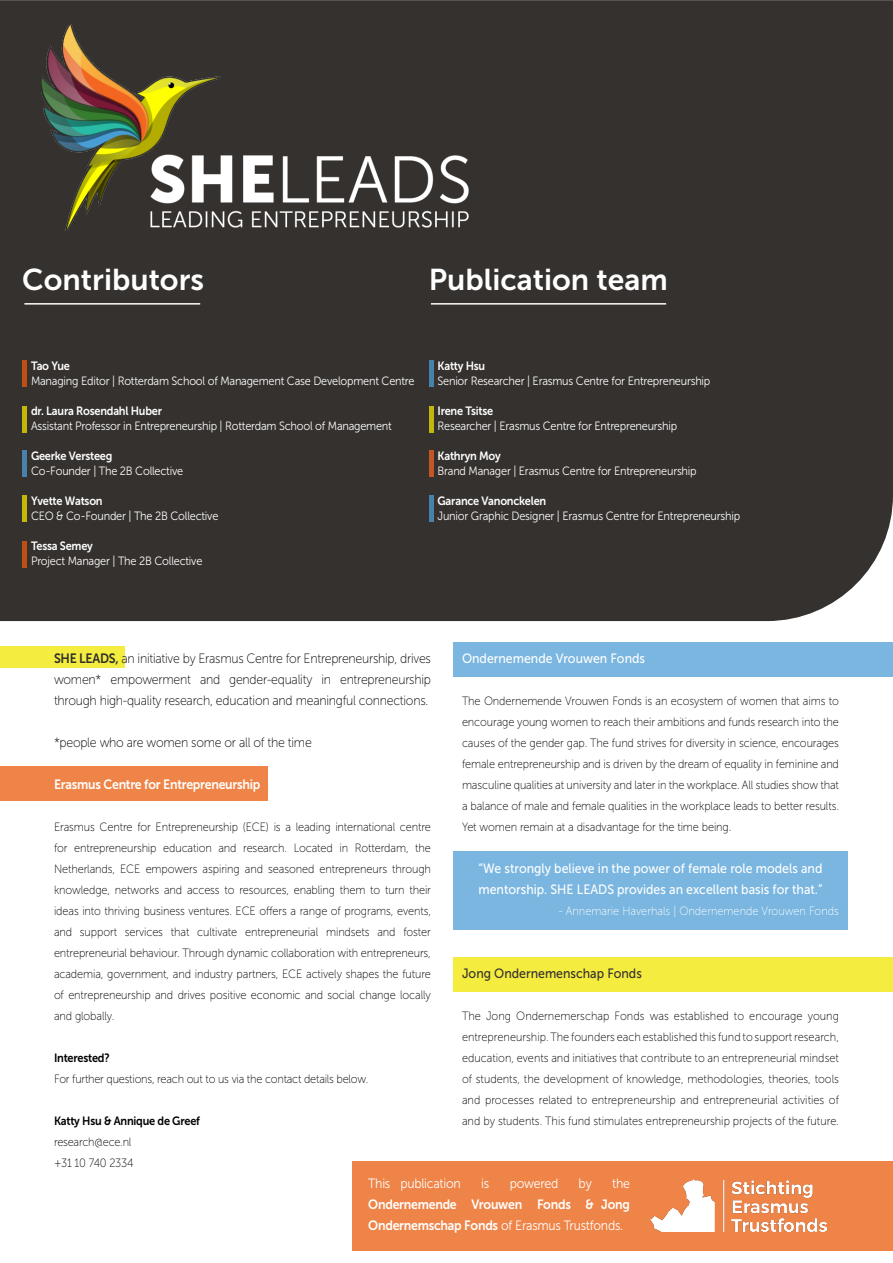
<style>
.page{position:relative;width:893px;height:1263px;background:#fff}
.page>*{position:absolute;margin:0;border:0;box-sizing:border-box;transform-origin:0 0}
.t1{font:30px "Museo Sans 700";color:#fff}
.t2{font:13.5px/21px "Museo Sans 100";letter-spacing:-.02em;color:#000;text-align:justify;scale:.91 1}
.t3{font:13.5px/21px "Museo Sans 500";color:#fff;scale:.91 1}
.t4{font:13.5px "Museo Sans 300";letter-spacing:-.02em;color:#fff;scale:.91 1}
.t5{font:13.5px "Museo Sans 700";letter-spacing:-.02em;color:#fff;scale:.91 1}
.t6{font:13.5px "Museo Sans 500";color:#35312e;scale:.91 1}
.t7{font:12px/21px "Museo Sans 100";letter-spacing:-.01em;color:#000;text-align:justify;scale:.91 1}
.t8{font:12px "Museo Sans 300";letter-spacing:-.02em;color:#fff;scale:.91 1}
.t9{font:12px "Museo Sans 700";letter-spacing:-.02em;color:#fff;scale:.91 1}
.t10{font:12px "Museo Sans 100";color:#fff;scale:.91 1}
.t11{font:12px "Museo Sans 700";letter-spacing:-.02em;color:#000;scale:.91 1}
.s1{font-family:"Museo Sans 700";color:#2d2d2c}
.s2{font-family:"Museo Sans 700"}
</style>
<div class="page">
<div style="left:0;top:0;width:893px;height:621px;background:#35312e"></div>
<div style="left:22px;top:361px;width:5px;height:26px;background:#bc5013"></div>
<hr style="left:24px;top:303px;width:176px;height:2px;background:#fff">
<div style="left:22px;top:406px;width:5px;height:26px;background:#c2b80b"></div>
<div style="left:22px;top:450px;width:5px;height:26px;background:#4782ab"></div>
<img style="left:41px;top:24px;width:428px;height:207px">
<div style="left:453px;top:851px;width:394px;height:79px;background:#7ab6e0"></div>
<div style="left:453px;top:958px;width:440px;height:34px;background:#f5ec40"></div>
<div style="left:0;top:646px;width:124px;height:22px;background:#f5ec40"></div>
<div style="left:0;top:767px;width:268px;height:34px;background:#ef8448"></div>
<div style="left:453px;top:643px;width:440px;height:34px;background:#7ab6e0"></div>
<div style="left:353px;top:1161px;width:540px;height:90px;background:#ef8448"></div>
<img style="left:650px;top:1180px;width:176px;height:51px">
<div style="left:22px;top:541px;width:5px;height:26px;background:#bc5013"></div>
<div style="left:22px;top:495px;width:5px;height:27px;background:#c2b80b"></div>
<hr style="left:431px;top:303px;width:235px;height:2px;background:#fff">
<hr style="left:429px;top:361px;width:4px;height:26px;background:#4782ab">
<hr style="left:429px;top:406px;width:4px;height:26px;background:#c2b80b">
<hr style="left:429px;top:450px;width:4px;height:26px;background:#c25624">
<hr style="left:429px;top:495px;width:4px;height:27px;background:#4782ab">
<h1 class="t1" style="left:22px;top:263px;width:183px">Contributors</h1>
<h1 class="t1" style="left:429px;top:263px;width:240px">Publication team</h1>
<p class="t9" style="left:31px;top:359px;width:44px">Tao Yue</p>
<p class="t8" style="left:31px;top:374px;width:423px">Managing Editor | Rotterdam School of Management Case Development Centre</p>
<p class="t9" style="left:31px;top:404px;width:146px">dr. Laura Rosendahl Huber</p>
<p class="t8" style="left:31px;top:419px;width:398px">Assistant Professor in Entrepreneurship | Rotterdam School of Management</p>
<p class="t9" style="left:31px;top:449px;width:91px">Geerke Versteeg</p>
<p class="t8" style="left:31px;top:464px;width:169px">Co-Founder | The 2B Collective</p>
<p class="t9" style="left:31px;top:494px;width:80px">Yvette Watson</p>
<p class="t8" style="left:31px;top:509px;width:207px">CEO &amp; Co-Founder | The 2B Collective</p>
<p class="t9" style="left:31px;top:539px;width:70px">Tessa Semey</p>
<p class="t8" style="left:31px;top:554px;width:190px">Project Manager | The 2B Collective</p>
<p class="t9" style="left:437px;top:359px;width:54px">Katty Hsu</p>
<p class="t8" style="left:437px;top:374px;width:301px">Senior Researcher | Erasmus Centre for Entrepreneurship</p>
<p class="t9" style="left:437px;top:404px;width:63px">Irene Tsitse</p>
<p class="t8" style="left:437px;top:419px;width:265px">Researcher | Erasmus Centre for Entrepreneurship</p>
<p class="t9" style="left:437px;top:449px;width:71px">Kathryn Moy</p>
<p class="t8" style="left:437px;top:464px;width:286px">Brand Manager | Erasmus Centre for Entrepreneurship</p>
<p class="t9" style="left:437px;top:494px;width:121px">Garance Vanonckelen</p>
<p class="t8" style="left:437px;top:509px;width:334px">Junior Graphic Designer | Erasmus Centre for Entrepreneurship</p>
<p class="t2" style="left:54px;top:648px;width:416px"><span class="s1">SHE LEADS,</span> an initiative by Erasmus Centre for Entrepreneurship, drives women* empowerment and gender-equality in entrepreneurship through high-quality research, education and meaningful connections.</p>
<p class="t2" style="left:54px;top:732px;width:285px">*people who are women some or all of the time</p>
<p class="t5" style="left:54px;top:777px;width:228px">Erasmus Centre for Entrepreneurship</p>
<p class="t7" style="left:54px;top:817px;width:416px">Erasmus Centre for Entrepreneurship (ECE) is a leading international centre for entrepreneurship education and research. Located in Rotterdam, the Netherlands, ECE empowers aspiring and seasoned entrepreneurs through knowledge, networks and access to resources, enabling them to turn their ideas into thriving business ventures. ECE offers a range of programs, events, and support services that cultivate entrepreneurial mindsets and foster entrepreneurial behaviour. Through dynamic collaboration with entrepreneurs, academia, government, and industry partners, ECE actively shapes the future of entrepreneurship and drives positive economic and social change locally and globally.</p>
<p class="t11" style="left:54px;top:1051px;width:63px">Interested?</p>
<p class="t7" style="left:54px;top:1069px;width:347px">For further questions, reach out to us via the contact details below.</p>
<p class="t11" style="left:54px;top:1114px;width:162px">Katty Hsu &amp; Annique de Greef</p>
<p class="t7" style="left:54px;top:1132px;width:89px">research@ece.nl +31 10 740 2334</p>
<p class="t3" style="left:462px;top:648px;width:203px">Ondernemende Vrouwen Fonds</p>
<p class="t7" style="left:462px;top:691px;width:416px">The Ondernemende Vrouwen Fonds is an ecosystem of women that aims to encourage young women to reach their ambitions and funds research into the causes of the gender gap. The fund strives for diversity in science, encourages female entrepreneurship and is driven by the dream of equality in feminine and masculine qualities at university and later in the workplace. All studies show that a balance of male and female qualities in the workplace leads to better results.<br>Yet women remain at a disadvantage for the time being.</p>
<p class="t3" style="left:478px;top:858px;width:379px">“We strongly believe in the power of female role models and mentorship. SHE LEADS provides an excellent basis for that.”</p>
<p class="t10" style="left:559px;top:905px;width:309px">- Annemarie Haverhals | Ondernemende Vrouwen Fonds</p>
<p class="t6" style="left:462px;top:966px;width:199px">Jong Ondernemenschap Fonds</p>
<p class="t7" style="left:462px;top:1006px;width:416px">The Jong Ondernemerschap Fonds was established to encourage young entrepreneurship. The founders each established this fund to support research, education, events and initiatives that contribute to an entrepreneurial mindset of students, the development of knowledge, methodologies, theories, tools and processes related to entrepreneurship and entrepreneurial activities of and by students. This fund stimulates entrepreneurship projects of the future.</p>
<p class="t4" style="left:368px;top:1176px;width:103px">This publication</p>
<p class="t4" style="left:481px;top:1176px;width:10px">is</p>
<p class="t4" style="left:510px;top:1176px;width:55px">powered</p>
<p class="t4" style="left:579px;top:1176px;width:16px">by</p>
<p class="t4" style="left:612px;top:1176px;width:21px">the</p>
<p class="t5" style="left:368px;top:1197px;width:289px">Ondernemende Vrouwen Fonds &amp; Jong</p>
<p class="t4" style="left:368px;top:1218px;width:282px"><span class="s2">Ondernemschap Fonds</span> of Erasmus Trustfonds.</p>
</div>
